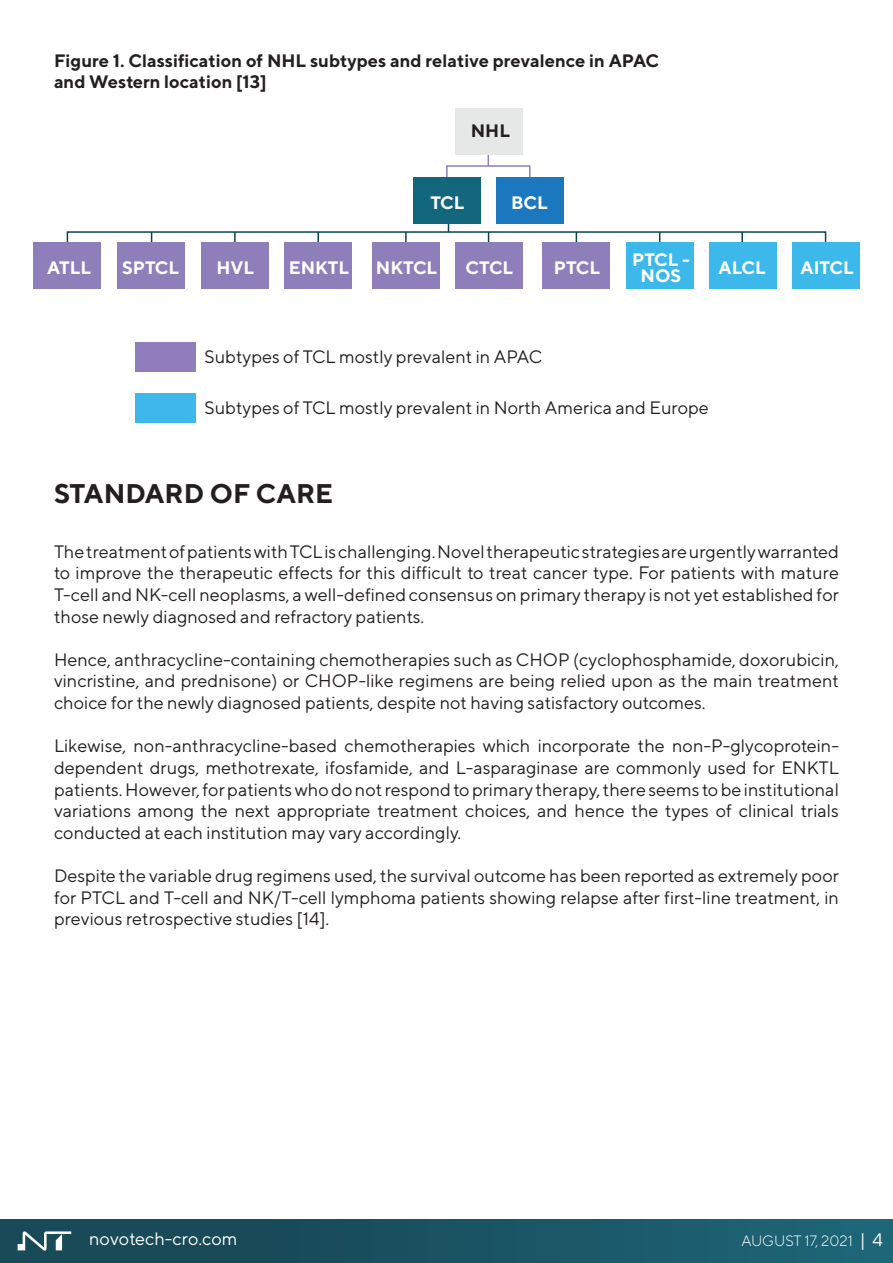
<style>
.page{position:relative;width:893px;height:1263px;background:#fff}
.page>*{position:absolute;margin:0;border:0;box-sizing:border-box;transform-origin:0 0}
.Section_Title{font:700 27px "TT Norms";color:#231f20}
.Body_text{font:18px/21.6px "TT Norms";color:#231f20;text-align:justify}
.Body_text-2{font:700 18px/21.6px "TT Norms";color:#231f20}
.t1{font:700 18px/16.5px "TT Norms";color:#fff;text-align:center}
.t2{font:18px "TT Norms";color:#fff}
.t3{font:300 15px "TT Norms";color:#fff}
.s1{font-weight:400;font-size:18px}
</style>
<div class="page">
<div style="left:0;top:1219px;width:893px;height:44px;background:linear-gradient(to right,#174451,#1d6476)"></div>
<svg style="left:18px;top:1231px;width:53px;height:19px"></svg>
<div style="left:455px;top:108px;width:67px;height:47px;background:#e5e8e7"></div>
<div style="left:67px;top:231px;width:759px;height:13px;border:2px solid #0b4252"></div>
<div style="left:446px;top:165px;width:85px;height:13px;border:2px solid #8e7eba"></div>
<svg style="left:234px;top:232px;width:2px;height:10px"></svg>
<svg style="left:317px;top:232px;width:2px;height:10px"></svg>
<svg style="left:405px;top:232px;width:2px;height:10px"></svg>
<svg style="left:741px;top:232px;width:2px;height:10px"></svg>
<div style="left:626px;top:242px;width:67px;height:47px;background:#3cb8ea"></div>
<div style="left:709px;top:242px;width:67px;height:47px;background:#3cb8ea"></div>
<div style="left:792px;top:242px;width:67px;height:47px;background:#3cb8ea"></div>
<div style="left:34px;top:242px;width:67px;height:47px;background:#8e7eba"></div>
<div style="left:117px;top:242px;width:67px;height:47px;background:#8e7eba"></div>
<div style="left:201px;top:242px;width:67px;height:47px;background:#8e7eba"></div>
<div style="left:285px;top:242px;width:67px;height:47px;background:#8e7eba"></div>
<div style="left:372px;top:242px;width:67px;height:47px;background:#8e7eba"></div>
<div style="left:456px;top:242px;width:67px;height:47px;background:#8e7eba"></div>
<div style="left:543px;top:242px;width:67px;height:47px;background:#8e7eba"></div>
<div style="left:413px;top:177px;width:67px;height:47px;background:#13677d"></div>
<div style="left:496px;top:177px;width:67px;height:47px;background:#1b78be"></div>
<div style="left:135px;top:342px;width:61px;height:29px;background:#8f7ebb"></div>
<div style="left:135px;top:393px;width:61px;height:29px;background:#3eb7ea"></div>
<p class="Body_text-2" style="left:54px;top:49px;width:607px">Figure 1. Classification of NHL subtypes and relative prevalence in APAC and Western location [13]</p>
<p class="Body_text-2" style="left:471px;top:119px;width:41px">NHL</p>
<p class="t1" style="left:430px;top:194px;width:36px">TCL</p>
<p class="t1" style="left:511px;top:194px;width:38px">BCL</p>
<p class="t1" style="left:632px;top:251px;width:59px">PTCL -<br>NOS</p>
<p class="t1" style="left:47px;top:259px;width:45px">ATLL</p>
<p class="t1" style="left:122px;top:259px;width:59px">SPTCL</p>
<p class="t1" style="left:216px;top:259px;width:39px">HVL</p>
<p class="t1" style="left:289px;top:259px;width:62px">ENKTL</p>
<p class="t1" style="left:466px;top:259px;width:49px">CTCL</p>
<p class="t1" style="left:554px;top:259px;width:48px">PTCL</p>
<p class="t1" style="left:719px;top:259px;width:49px">ALCL</p>
<p class="t1" style="left:800px;top:259px;width:55px">AITCL</p>
<p class="t1" style="left:376px;top:259px;width:63px">NKTCL</p>
<p class="Body_text" style="left:205px;top:345px;width:339px">Subtypes of TCL mostly prevalent in APAC</p>
<p class="Body_text" style="left:205px;top:396px;width:506px">Subtypes of TCL mostly prevalent in North America and Europe</p>
<p class="Section_Title" style="left:54px;top:476px;width:281px">STANDARD OF CARE</p>
<p class="Body_text" style="left:54px;top:540px;width:786px">The treatment of patients with TCL is challenging. Novel therapeutic strategies are urgently warranted to improve the therapeutic effects for this difficult to treat cancer type. For patients with mature T-cell and NK-cell neoplasms, a well-defined consensus on primary therapy is not yet established for those newly diagnosed and refractory patients.</p>
<p class="Body_text" style="left:54px;top:648px;width:786px">Hence, anthracycline-containing chemotherapies such as CHOP (cyclophosphamide, doxorubicin, vincristine, and prednisone) or CHOP-like regimens are being relied upon as the main treatment choice for the newly diagnosed patients, despite not having satisfactory outcomes.</p>
<p class="Body_text" style="left:54px;top:735px;width:786px">Likewise, non-anthracycline-based chemotherapies which incorporate the non-P-glycoprotein&shy;dependent drugs, methotrexate, ifosfamide, and L-asparaginase are commonly used for ENKTL patients. However, for patients who do not respond to primary therapy, there seems to be institutional variations among the next appropriate treatment choices, and hence the types of clinical trials conducted at each institution may vary accordingly.</p>
<p class="Body_text" style="left:54px;top:864px;width:786px">Despite the variable drug regimens used, the survival outcome has been reported as extremely poor for PTCL and T-cell and NK/T-cell lymphoma patients showing relapse after first-line treatment, in previous retrospective studies [14].</p>
<p class="t2" style="left:89px;top:1227px;width:150px">novotech-cro.com</p>
<p class="t3" style="left:741px;top:1231px;width:143px">AUGUST 17, 2021 <span class="s1">| 4</span></p>
</div>
